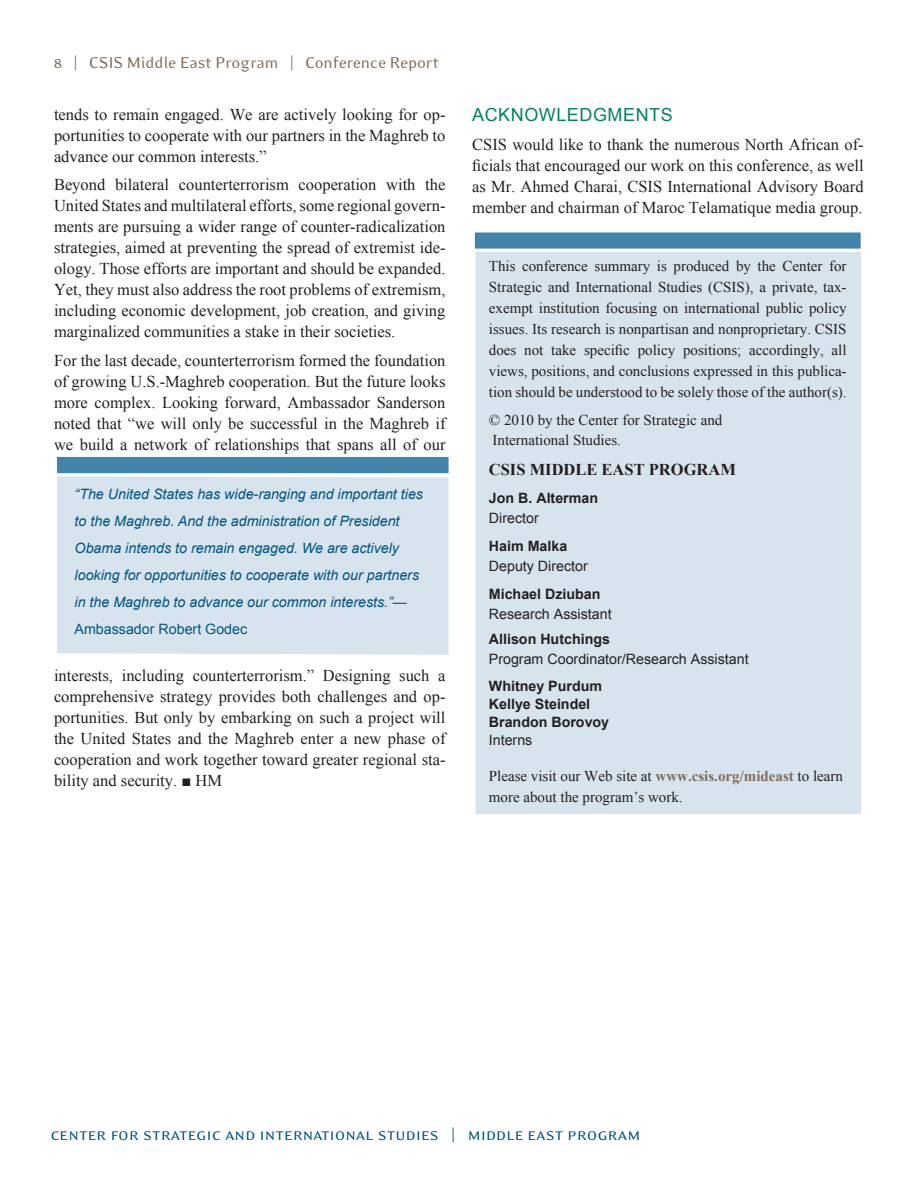
<style>
.page{position:relative;width:918px;height:1188px;background:#fff}
.page>*{position:absolute;margin:0;border:0;box-sizing:border-box;transform-origin:0 0}
.t1{font:18px "Eidetic Modern Smallcaps";letter-spacing:.005em;color:#005480}
.t2{font:18px "Eidetic Modern";color:#7c6954}
.SubHeading_1{font:18px "Arial";letter-spacing:.03em;color:#008164}
.Body_Text{font:16.5px/21px "Times New Roman";color:#231f20;text-align:justify}
.t3{font:700 16.5px "Times New Roman";color:#231f20}
.t4{font:15px/21px "Times New Roman";color:#231f20}
.pullquote{font:italic 14.25px/27px "Arial";color:#005480}
.Participant_Name{font:700 14.25px "Arial";color:#231f20}
.Participant_Name-2{font:14.25px "Arial";color:#231f20}
.Participant_Title{font:14.25px "Arial";color:#231f20}
.s1{font-style:normal}
.s2{font-weight:700;color:#7f6c5a}
</style>
<div class="page">
<div style="left:57px;top:478px;width:392px;height:177px;background:#d7e4ee"></div>
<svg style="left:57px;top:456px;width:392px;height:22px"></svg>
<div style="left:475px;top:253px;width:386px;height:561px;background:#d7e4ee"></div>
<svg style="left:474px;top:232px;width:387px;height:21px;background:#6ba0be"></svg>
<p class="t2" style="left:53px;top:53px;width:387px">8 | CSIS Middle East Program | Conference Report</p>
<p class="Body_Text" style="left:54px;top:103px;width:393px">tends to remain engaged. We are actively looking for op&shy;portunities to cooperate with our partners in the Maghreb to advance our common interests.”</p>
<p class="Body_Text" style="left:54px;top:174px;width:393px">Beyond bilateral counterterrorism cooperation with the United States and multilateral efforts, some regional govern&shy;ments are pursuing a wider range of counter-radicalization strategies, aimed at preventing the spread of extremist ide&shy;ology. Those efforts are important and should be expanded.<br>Yet, they must also address the root problems of extremism, including economic development, job creation, and giving marginalized communities a stake in their societies.</p>
<p class="Body_Text" style="left:54px;top:349px;width:393px">For the last decade, counterterrorism formed the foundation of growing U.S.-Maghreb cooperation. But the future looks more complex. Looking forward, Ambassador Sanderson noted that “we will only be successful in the Maghreb if we build a network of relationships that spans all of our</p>
<p class="pullquote" style="left:75px;top:481px;width:350px">“The United States has wide-ranging and important ties to the Maghreb. And the administration of President Obama intends to remain engaged. We are actively looking for opportunities to cooperate with our partners in the Maghreb to advance our common interests.”— <span class="s1">Ambassador Robert Godec</span></p>
<p class="Body_Text" style="left:54px;top:664px;width:393px">interests, including counterterrorism.” Designing such a comprehensive strategy provides both challenges and op&shy;portunities. But only by embarking on such a project will the United States and the Maghreb enter a new phase of cooperation and work together toward greater regional sta&shy;bility and security. ■ HM</p>
<p class="SubHeading_1" style="left:472px;top:103px;width:202px">ACKNOWLEDGMENTS</p>
<p class="Body_Text" style="left:472px;top:134px;width:393px">CSIS would like to thank the numerous North African of&shy;ficials that encouraged our work on this conference, as well as Mr. Ahmed Charai, CSIS International Advisory Board member and chairman of Maroc Telamatique media group.</p>
<p class="t4" style="left:489px;top:255px;width:359px;text-align:justify">This conference summary is produced by the Center for Strategic and International Studies (CSIS), a private, tax&shy;exempt institution focusing on international public policy issues. Its research is nonpartisan and nonproprietary. CSIS does not take specific policy positions; accordingly, all views, positions, and conclusions expressed in this publica&shy;tion should be understood to be solely those of the author(s).</p>
<p class="t4" style="left:489px;top:410px;width:235px;line-height:19.5px">© 2010 by the Center for Strategic and<br>International Studies.</p>
<p class="t3" style="left:489px;top:458px;width:249px">CSIS MIDDLE EAST PROGRAM</p>
<p class="Participant_Name" style="left:489px;top:489px;width:111px">Jon B. Alterman</p>
<p class="Participant_Title" style="left:489px;top:509px;width:51px">Director</p>
<p class="Participant_Name" style="left:489px;top:537px;width:80px">Haim Malka</p>
<p class="Participant_Title" style="left:489px;top:557px;width:100px">Deputy Director</p>
<p class="Participant_Name" style="left:489px;top:585px;width:113px">Michael Dziuban</p>
<p class="Participant_Name-2" style="left:489px;top:605px;width:124px">Research Assistant</p>
<p class="Participant_Name" style="left:489px;top:630px;width:123px">Allison Hutchings</p>
<p class="Participant_Name-2" style="left:489px;top:650px;width:261px">Program Coordinator/Research Assistant</p>
<p class="Participant_Name" style="left:489px;top:677px;width:115px">Whitney Purdum</p>
<p class="Participant_Name" style="left:489px;top:695px;width:103px">Kellye Steindel</p>
<p class="Participant_Name" style="left:489px;top:713px;width:122px">Brandon Borovoy</p>
<p class="Participant_Name-2" style="left:489px;top:731px;width:45px">Interns</p>
<p class="t4" style="left:489px;top:765px;width:356px">Please visit our Web site at <span class="s2">www.csis.org/mideast</span> to learn more about the program’s work.</p>
<p class="t1" style="left:50px;top:1125px;width:591px">center for strategic and international studies | middle east program</p>
</div>
